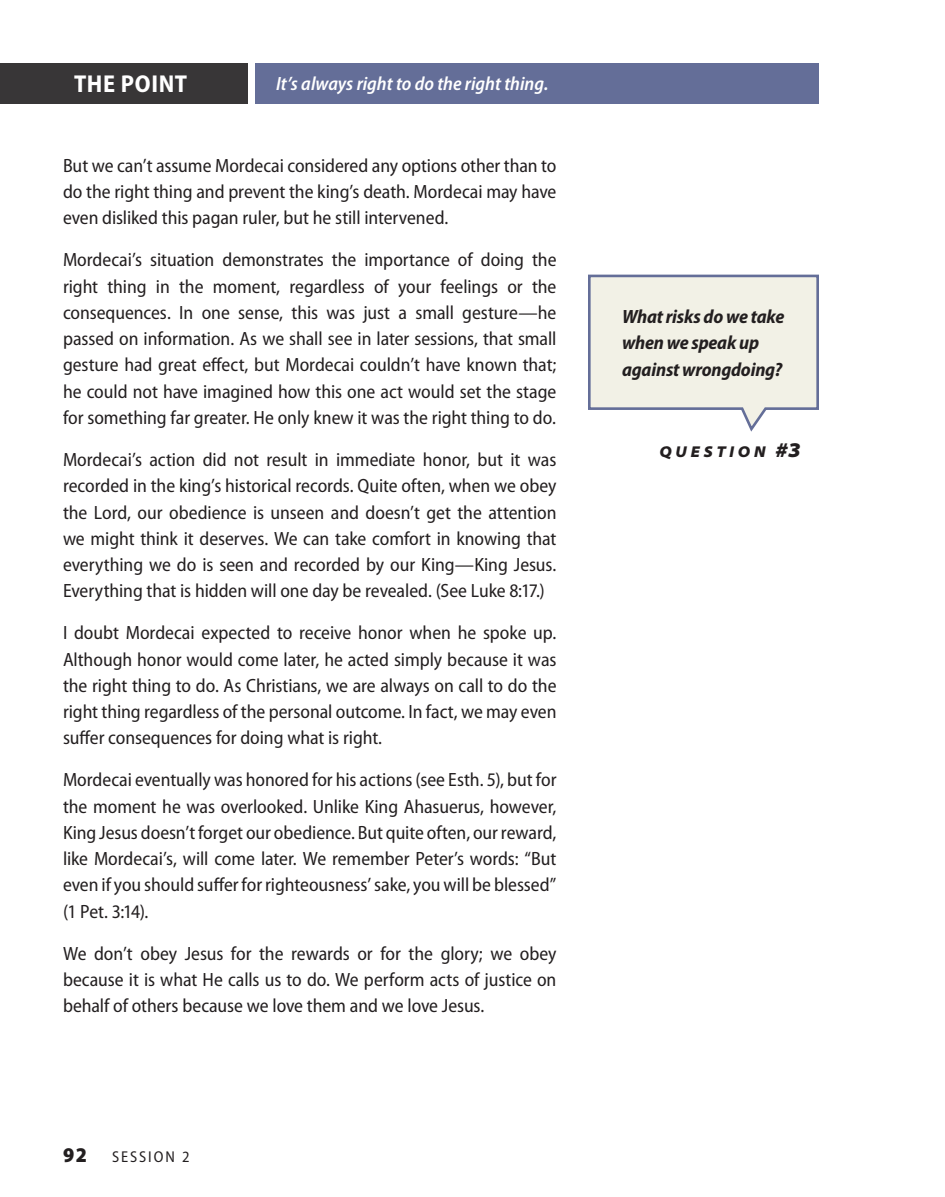
<style>
.page{position:relative;width:945px;height:1197px;background:#fff}
.page>*{position:absolute;margin:0;border:0;box-sizing:border-box;transform-origin:0 0}
.t1{font:700 semi-condensed 24.5px "Myriad Pro";letter-spacing:.025em;color:#fff}
.t2{font:900 semi-condensed 21px "Myriad Pro";color:#231f20}
.t3{font:semi-condensed 19.25px/26.2px "Myriad Pro";letter-spacing:-.005em;color:#231f20;text-align:justify}
.t4{font:italic 700 semi-condensed 19.25px/26.2px "Myriad Pro";letter-spacing:-.01em;color:#231f20}
.t5{font:italic 600 semi-condensed 19.25px "Myriad Pro";color:#fff}
.t6{font:italic 900 semi-expanded 15.75px "Myriad Pro";letter-spacing:.235em;color:#231f20}
.t7{font:semi-condensed 15.75px "Myriad Pro";letter-spacing:.12em;color:#231f20}
.s1{font-size:21px}
</style>
<div class="page">
<div style="left:0;top:63px;width:248px;height:40px;background:#383637"></div>
<div style="left:255px;top:63px;width:564px;height:40px;background:#646e98"></div>
<svg style="left:588px;top:274px;width:231px;height:158px;background:#ecece5"></svg>
<p class="t1" style="left:74px;top:70px;width:115px">THE POINT</p>
<p class="t5" style="left:276px;top:74px;width:274px">It’s always right to do the right thing.</p>
<p class="t3" style="left:63px;top:153px;width:495px">But we can’t assume Mordecai considered any options other than to do the right thing and prevent the king’s death. Mordecai may have even disliked this pagan ruler, but he still intervened.</p>
<p class="t3" style="left:63px;top:247px;width:495px">Mordecai’s situation demonstrates the importance of doing the right thing in the moment, regardless of your feelings or the consequences. In one sense, this was just a small gesture—he passed on information. As we shall see in later sessions, that small gesture had great effect, but Mordecai couldn’t have known that; he could not have imagined how this one act would set the stage for something far greater. He only knew it was the right thing to do.</p>
<p class="t3" style="left:63px;top:447px;width:495px">Mordecai’s action did not result in immediate honor, but it was recorded in the king’s historical records. Quite often, when we obey the Lord, our obedience is unseen and doesn’t get the attention we might think it deserves. We can take comfort in knowing that everything we do is seen and recorded by our King—King Jesus.<br>Everything that is hidden will one day be revealed. (See Luke 8:17.)</p>
<p class="t3" style="left:63px;top:620px;width:495px">I doubt Mordecai expected to receive honor when he spoke up.<br>Although honor would come later, he acted simply because it was the right thing to do. As Christians, we are always on call to do the right thing regardless of the personal outcome. In fact, we may even suffer consequences for doing what is right.</p>
<p class="t3" style="left:63px;top:767px;width:495px">Mordecai eventually was honored for his actions (see Esth. 5), but for the moment he was overlooked. Unlike King Ahasuerus, however, King Jesus doesn’t forget our obedience. But quite often, our reward, like Mordecai’s, will come later. We remember Peter’s words: “But even if you should suffer for righteousness’ sake, you will be blessed” (1 Pet. 3:14).</p>
<p class="t3" style="left:63px;top:940px;width:495px">We don’t obey Jesus for the rewards or for the glory; we obey because it is what He calls us to do. We perform acts of justice on behalf of others because we love them and we love Jesus.</p>
<p class="t2" style="left:63px;top:1143px;width:26px">92</p>
<p class="t7" style="left:112px;top:1149px;width:79px">SESSION 2</p>
<p class="t4" style="left:622px;top:304px;width:164px">What risks do we take when we speak up against wrongdoing?</p>
<p class="t6" style="left:659px;top:442px;width:143px">QUESTION <span class="s1">#3</span></p>
</div>
